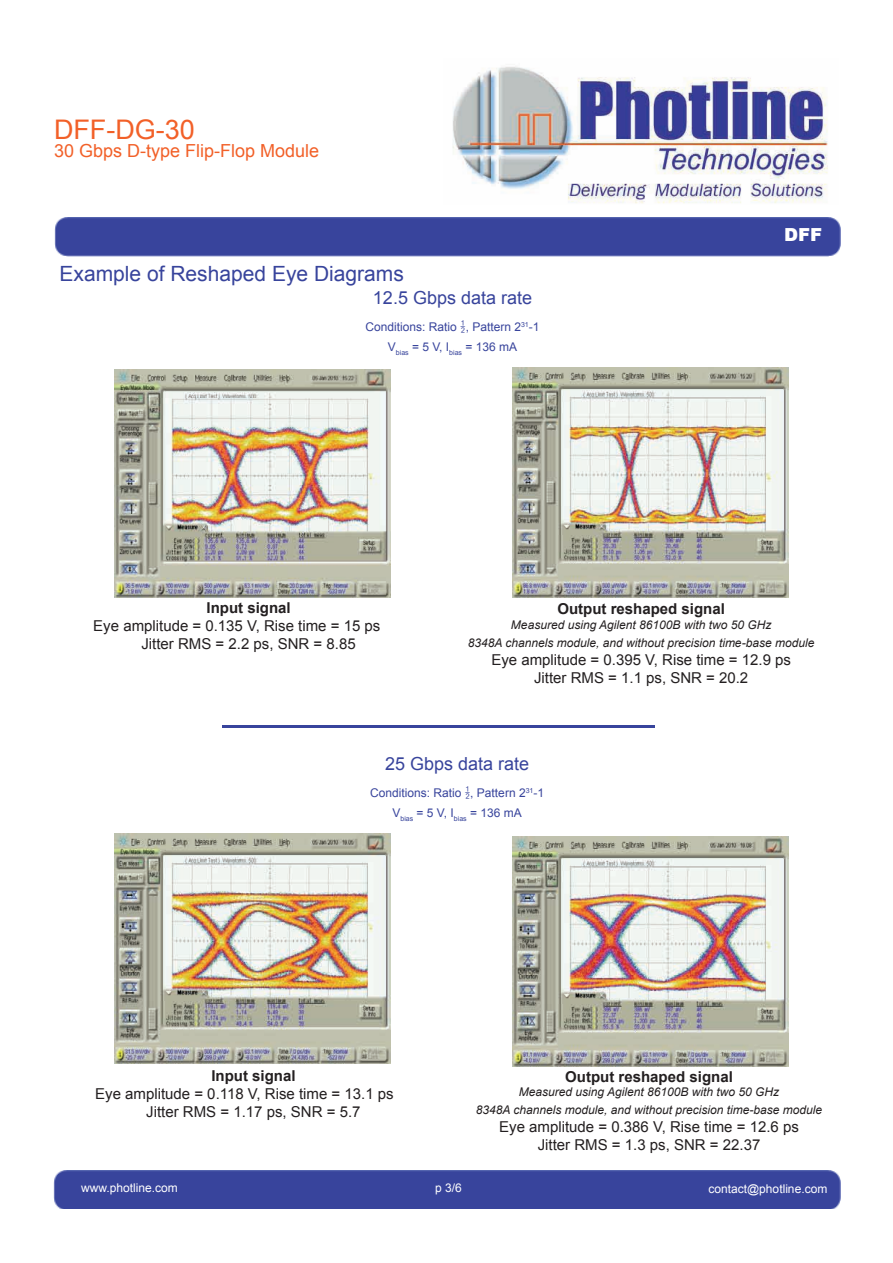
<style>
.page{position:relative;width:893px;height:1263px;background:#fff}
.page>*{position:absolute;margin:0;border:0;box-sizing:border-box;transform-origin:0 0}
.t1{font:27px "Arial";color:#f26028}
.t2{font:21px "Arial";color:#38449c}
.t3{font:18px "Arial";color:#38449c}
.t4{font:18px "Arial";color:#f26028}
.t5{font:900 18px "Arial";color:#fff}
.t6{font:15px/18px "Arial";color:#231f20}
.t7{font:700 15px "Arial";color:#231f20}
.t8{font:italic 12px/18px "Arial";color:#231f20;text-align:center}
.t9{font:12px/19.8px "Arial";color:#38449c;text-align:center}
.t10{font:12px "Arial";color:#fff}
.s1{font-family:"MS Reference Specialty";font-size:12.15px}
</style>
<div class="page">
<div style="left:53px;top:1171px;width:787px;height:37px;background:#38449c"></div>
<img style="left:452px;top:66px;width:376px;height:138px">
<div style="left:54px;top:217px;width:787px;height:39px;background:#38449c"></div>
<img style="left:512px;top:368px;width:277px;height:229px">
<img style="left:114px;top:834px;width:276px;height:229px">
<img style="left:512px;top:836px;width:277px;height:230px">
<hr style="left:223px;top:726px;width:432px;height:2px;background:#38449c">
<img style="left:115px;top:370px;width:275px;height:227px">
<h1 class="t1" style="left:54px;top:112px;width:142px">DFF-DG-30</h1>
<p class="t4" style="left:54px;top:139px;width:267px">30 Gbps D-type Flip-Flop Module</p>
<h2 class="t2" style="left:60px;top:259px;width:346px">Example of Reshaped Eye Diagrams</h2>
<p class="t3" style="left:373px;top:286px;width:161px">12.5 Gbps data rate</p>
<p class="t9" style="left:365px;top:317px;width:176px">Conditions: Ratio <span class="s1">y</span>, Pattern 2<sup>31</sup>-1<br>V<sub>bias</sub> = 5 V, I<sub>bias</sub> = 136 mA</p>
<p class="t5" style="left:784px;top:222px;width:40px">DFF</p>
<p class="t7" style="left:206px;top:598px;width:86px">Input signal</p>
<p class="t6" style="left:141px;top:617px;width:240px;text-indent:-48px">Eye amplitude = 0.135 V, Rise time = 15 ps<br>Jitter RMS = 2.2 ps, SNR = 8.85</p>
<p class="t7" style="left:557px;top:599px;width:169px">Output reshaped signal</p>
<p class="t8" style="left:468px;top:616px;width:348px">Measured using Agilent 86100B with two 50 GHz<br>8348A channels module, and without precision time-base module</p>
<p class="t6" style="left:491px;top:651px;width:301px;text-align:center">Eye amplitude = 0.395 V, Rise time = 12.9 ps<br>Jitter RMS = 1.1 ps, SNR = 20.2</p>
<p class="t3" style="left:385px;top:752px;width:146px">25 Gbps data rate</p>
<p class="t9" style="left:370px;top:783px;width:176px">Conditions: Ratio <span class="s1">y</span>, Pattern 2<sup>31</sup>-1<br>V<sub>bias</sub> = 5 V, I<sub>bias</sub> = 136 mA</p>
<p class="t7" style="left:211px;top:1065px;width:86px">Input signal</p>
<p class="t6" style="left:146px;top:1084px;width:249px;text-indent:-51px">Eye amplitude = 0.118 V, Rise time = 13.1 ps<br>Jitter RMS = 1.17 ps, SNR = 5.7</p>
<p class="t7" style="left:565px;top:1067px;width:169px">Output reshaped signal</p>
<p class="t8" style="left:476px;top:1083px;width:348px">Measured using Agilent 86100B with two 50 GHz<br>8348A channels module, and without precision time-base module</p>
<p class="t6" style="left:499px;top:1118px;width:301px;text-align:center">Eye amplitude = 0.386 V, Rise time = 12.6 ps<br>Jitter RMS = 1.3 ps, SNR = 22.37</p>
<p class="t10" style="left:81px;top:1179px;width:98px">www.photline.com</p>
<p class="t10" style="left:435px;top:1179px;width:28px">p 3/6</p>
<p class="t10" style="left:708px;top:1180px;width:120px">contact@photlin .com</p>
<p class="t10" style="left:772px;top:1181px;width:50px">Page 3/5</p>
</div>
